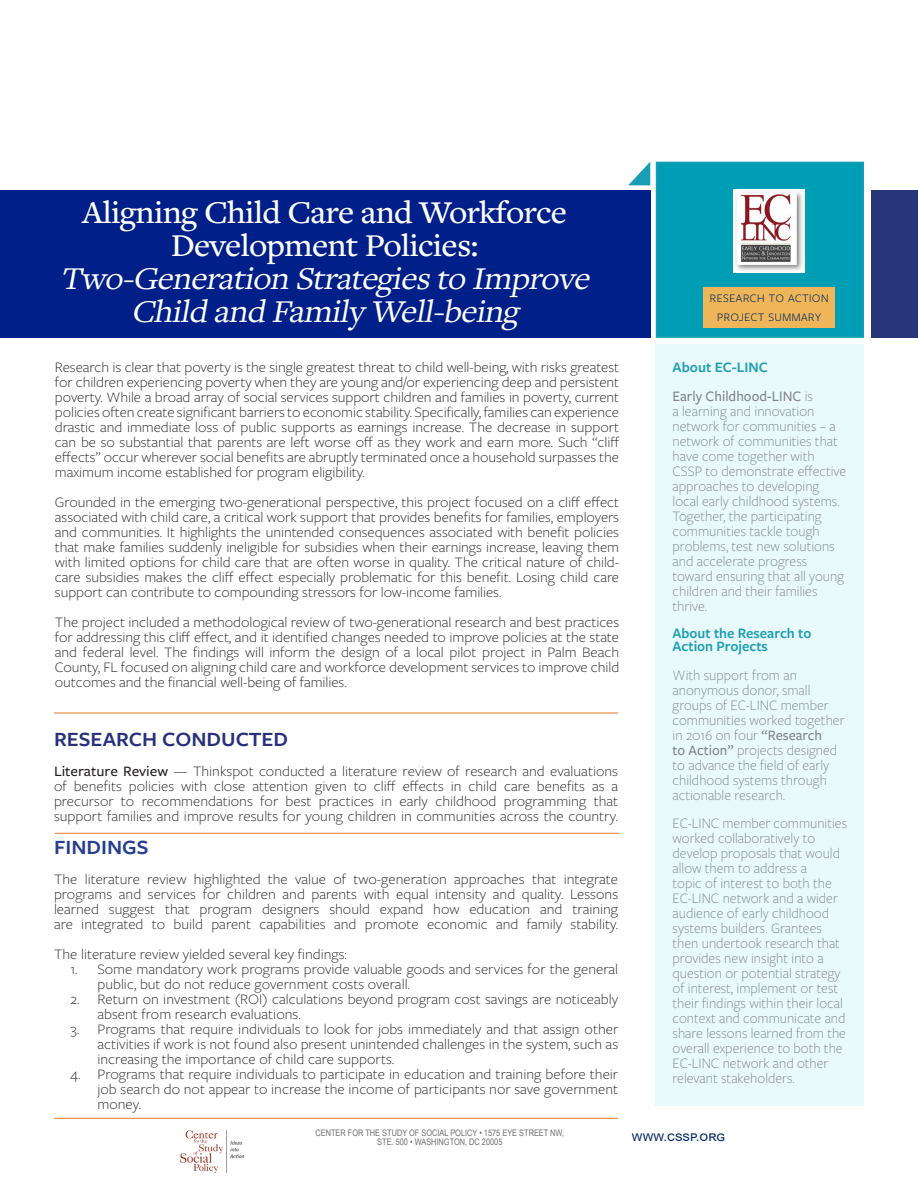
<style>
.page{position:relative;width:918px;height:1188px;background:#fff}
.page>*{position:absolute;margin:0;border:0;box-sizing:border-box;transform-origin:0 0}
.t1{font:italic 33px/33px "Freight Text Pro";color:#fff;text-align:center;scale:1.07 1}
.t2{font:500 33px/33px "Freight Text Pro";letter-spacing:-.025em;color:#fff;text-align:center;scale:1.07 1}
.t3{font:600 21px "Freight Sans Pro";color:#29307d;scale:1.05 1}
.t4{font:600 21px "Freight Sans Pro";color:#253f8e;scale:1.05 1}
.t5{font:300 15.75px/19px "Freight Sans Pro";color:#002663;text-align:center}
.t6{font:300 15px/15px "Freight Sans Pro";color:#231f20;text-align:justify;scale:1.05 1}
.t7{font:300 15px/15px "Freight Sans Pro";color:#818387}
.t8{font:600 15px/13.5px "Freight Sans Pro";color:#1f9eb4}
.t9{font:13.5px "Arial";color:#002663}
.t10{font:9px/9px "Arial Narrow";color:#6c6d70;text-align:center}
.s1{font-weight:500}
</style>
<div class="page">
<div style="left:0;top:190px;width:650px;height:148px;background:#001f88"></div>
<div style="left:656px;top:344px;width:208px;height:761px;background:#e8fafb"></div>
<div style="left:656px;top:162px;width:208px;height:176px;background:#009eb5;border:2px solid #1b9eb3"></div>
<div style="left:871px;top:190px;width:47px;height:148px;background:#273679"></div>
<img style="left:180px;top:1130px;width:65px;height:43px">
<hr style="left:54px;top:713px;width:564px;height:1px;background:#ea7724">
<hr style="left:54px;top:1118px;width:564px;height:1px;background:#ea7724">
<svg style="left:628px;top:161px;width:23px;height:25px"></svg>
<div style="left:703px;top:287px;width:132px;height:40px;background:#efb659"></div>
<img style="left:734px;top:190px;width:70px;height:83px">
<hr style="left:55px;top:833px;width:564px;height:1px;background:#ea7724">
<p class="t2" style="left:82px;top:195px;width:455px">Aligning Child Care and Workforce<br>Development Policies:</p>
<p class="t1" style="left:60px;top:261px;width:503px">Two-Generation Strategiesto Improve<br>Child and Family Well-being</p>
<p class="t6" style="left:55px;top:359px;width:539px">Research is clear that poverty is the single greatest threat to child well-being, with risks greatest for children experiencing poverty when they are young and/or experiencing deep and persistent poverty. While a broad array of social services support children and families in poverty, current policies often create significant barriers to economic stability. Specifically, families can experience drastic and immediate loss of public supports as earnings increase. The decrease in support can be so substantial that parents are left worse off as they work and earn more. Such “cliff effects” occur wherever social benefits are abruptly terminated once a household surpasses the maximum income established for program eligibility.</p>
<p class="t6" style="left:55px;top:494px;width:539px">Grounded in the emerging two-generational perspective, this project focused on a cliff effect associated with child care, a critical work support that provides benefits for families, employers and communities. It highlights the unintended consequences associated with benefit policies that make families suddenly ineligible for subsidies when their earnings increase, leaving them with limited options for child care that are often worse in quality. The critical nature of child&shy;care subsidies makes the cliff effect especially problematic for this benefit. Losing child care support can contribute to compounding stressors for low-income families.</p>
<p class="t6" style="left:55px;top:614px;width:539px">The project included a methodological review of two-generational research and best practices for addressing this cliff effect, and it identified changes needed to improve policies at the state and federal level. The findings will inform the design of a local pilot project in Palm Beach County, FL focused on aligning child care and workforce development services to improve child outcomes and the financial well-being of families.</p>
<p class="t3" style="left:54px;top:725px;width:225px">RESEARCH CONDUCTED</p>
<p class="t6" style="left:54px;top:763px;width:539px"><span class="s1">Literature Review</span> — Thinkspot conducted a literature review of research and evaluations of benefits policies with close attention given to cliff effects in child care benefits as a precursor to recommendations for best practices in early childhood programming that support families and improve results for young children in communities across the country.</p>
<p class="t4" style="left:54px;top:833px;width:92px">FINDINGS</p>
<p class="t6" style="left:54px;top:871px;width:539px">The literature review highlighted the value of two-generation approaches that integrate programs and services for children and parents with equal intensity and quality. Lessons learned suggest that program designers should expand how education and training are integrated to build parent capabilities and promote economic and family stability.</p>
<p class="t6" style="left:54px;top:946px;width:281px">The literature review yielded several key findings:</p>
<p class="t6" style="left:98px;top:961px;width:497px;text-indent:-27px">1. Some mandatory work programs provide valuable goods and services for the general public, but do not reduce government costs overall.</p>
<p class="t6" style="left:98px;top:991px;width:498px;text-indent:-27px">2. Return on investment (ROI) calculations beyond program cost savings are noticeably absent from research evaluations.</p>
<p class="t6" style="left:98px;top:1021px;width:497px;text-indent:-27px">3. Programs that require individuals to look for jobs immediately and that assign other activities if work is not found also present unintended challenges in the system, such as increasing the importance of child care supports.</p>
<p class="t6" style="left:98px;top:1066px;width:497px;text-indent:-27px">4. Programs that require individuals to participate in education and training before their job search do not appear to increase the income of participants nor save government money.</p>
<p class="t10" style="left:316px;top:1128px;width:250px">CENTER FOR THE STUDY OF SOCIAL POLICY • 1575 EYE STREET NW,<br>STE. 500 • WASHINGTON, DC 20005</p>
<p class="t5" style="left:709px;top:287px;width:121px">research to action project summary</p>
<p class="t8" style="left:673px;top:360px;width:97px">About EC-LINC</p>
<p class="t7" style="left:673px;top:388px;width:175px"><span class="s1">Early Childhood-LINC</span> is<br>a learning and innovation network for communities – a network of communities that have come together with<br>CSSP to demonstrate effective approaches to developing local early childhood systems.<br>Together, the participating communities tackle tough problems, test new solutions and accelerate progress toward ensuring that all young children and their families thrive.</p>
<p class="t8" style="left:673px;top:626px;width:140px">About the Research to<br>Action Projects</p>
<p class="t7" style="left:673px;top:667px;width:173px">With support from an anonymous donor, small groups of EC-LINC member communities worked together in 2016 on four <span class="s1">“Research<br>to Action”</span> projects designed to advance the field of early childhood systems through actionable research.</p>
<p class="t7" style="left:673px;top:816px;width:176px">EC-LINC member communities worked collaboratively to develop proposals that would allow them to address a<br>topic of interest to both the<br>EC-LINC network and a wider audience of early childhood systems builders. Grantees then undertook research that provides new insight into a question or potential strategy of interest, implement or test their findings within their local context and communicate and share lessons learned from the overall experience to both the<br>EC-LINC network and other relevant stakeholders.</p>
<p class="t9" style="left:632px;top:1127px;width:95px">www.cssp.org</p>
</div>
